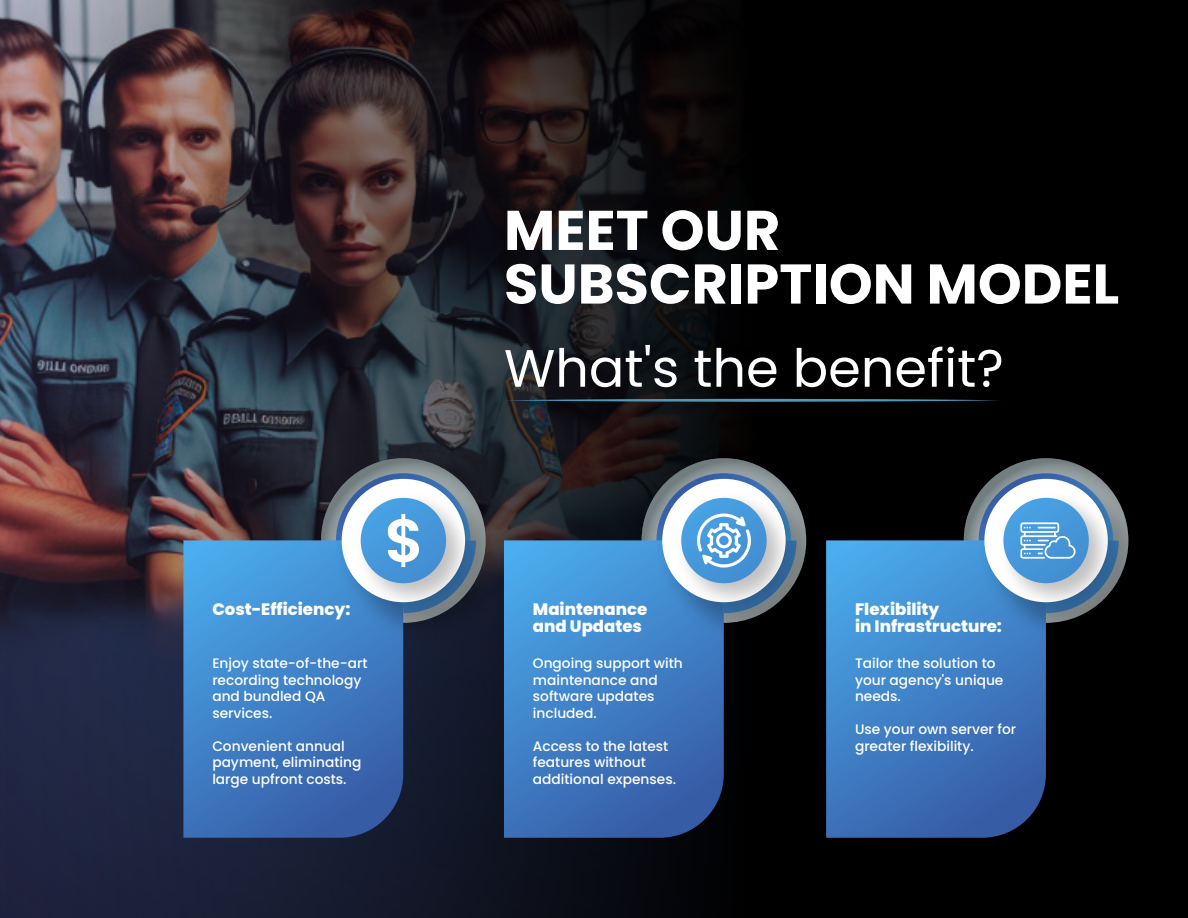
<style>
.page{position:relative;width:1188px;height:918px;background:#000}
.page>*{position:absolute;margin:0;border:0;box-sizing:border-box;transform-origin:0 0}
.t1{font:700 55.8px/53.7px "Poppins";color:#fff}
.t2{font:52.5px "Poppins";color:#fff}
.t3{font:800 16.5px/16.5px "Poppins";color:#fff}
.t4{font:500 13.8px/16.5px "Poppins";color:#fff}
</style>
<div class="page">
<img style="left:0;top:0;width:757px;height:918px">
<svg style="left:321px;top:458px;width:165px;height:165px"></svg>
<svg style="left:183px;top:540px;width:220px;height:298px;background:#3e7dc2"></svg>
<img style="left:328px;top:467px;width:182px;height:180px">
<div style="left:342px;top:479px;width:123px;height:123px;background:#fff;border-radius:50%"></div>
<img style="left:348px;top:485px;width:132px;height:132px">
<div style="left:361px;top:498px;width:85px;height:85px;background:#479ddf;border-radius:43px"></div>
<svg style="left:388px;top:514px;width:88px;height:99px"></svg>
<svg style="left:642px;top:458px;width:164px;height:165px"></svg>
<svg style="left:504px;top:540px;width:220px;height:298px;background:#3e7dc2"></svg>
<img style="left:650px;top:467px;width:157px;height:180px">
<div style="left:662px;top:479px;width:124px;height:123px;background:#fff;border-radius:50%"></div>
<img style="left:669px;top:485px;width:132px;height:132px">
<div style="left:681px;top:498px;width:86px;height:85px;background:#479ee0;border-radius:43px"></div>
<svg style="left:696px;top:514px;width:101px;height:99px"></svg>
<svg style="left:964px;top:458px;width:164px;height:165px"></svg>
<svg style="left:826px;top:540px;width:220px;height:298px;background:#3e7dc1"></svg>
<img style="left:972px;top:467px;width:157px;height:180px">
<div style="left:984px;top:479px;width:124px;height:123px;background:#fff;border-radius:50%"></div>
<img style="left:990px;top:485px;width:132px;height:132px">
<div style="left:1003px;top:498px;width:86px;height:85px;background:#479de0;border-radius:43px"></div>
<svg style="left:1020px;top:522px;width:99px;height:91px"></svg>
<svg style="left:504px;top:399px;width:495px;height:3px"></svg>
<p class="t3" style="left:212px;top:601px;width:140px">Cost-Efficiency:</p>
<p class="t4" style="left:212px;top:655px;width:157px">Enjoy state-of-the-art recording technology and bundled QA services.</p>
<p class="t4" style="left:212px;top:738px;width:151px">Convenient annual payment, eliminating large upfront costs.</p>
<h1 class="t1" style="left:504px;top:204px;width:617px">MEET OUR<br>SUBSCRIPTION MODEL</h1>
<h2 class="t2" style="left:504px;top:338px;width:501px">What's the benefit?</h2>
<p class="t3" style="left:533px;top:601px;width:116px">Maintenance and Updates</p>
<p class="t4" style="left:533px;top:655px;width:151px">Ongoing support with maintenance and software updates included.</p>
<p class="t4" style="left:533px;top:738px;width:145px">Access to the latest features without additional expenses.</p>
<p class="t3" style="left:855px;top:601px;width:148px">Flexibility<br>in Infrastructure:</p>
<p class="t4" style="left:855px;top:655px;width:150px">Tailor the solution to your agency's unique needs.</p>
<p class="t4" style="left:855px;top:721px;width:163px">Use your own server for greater flexibility.</p>
</div>
